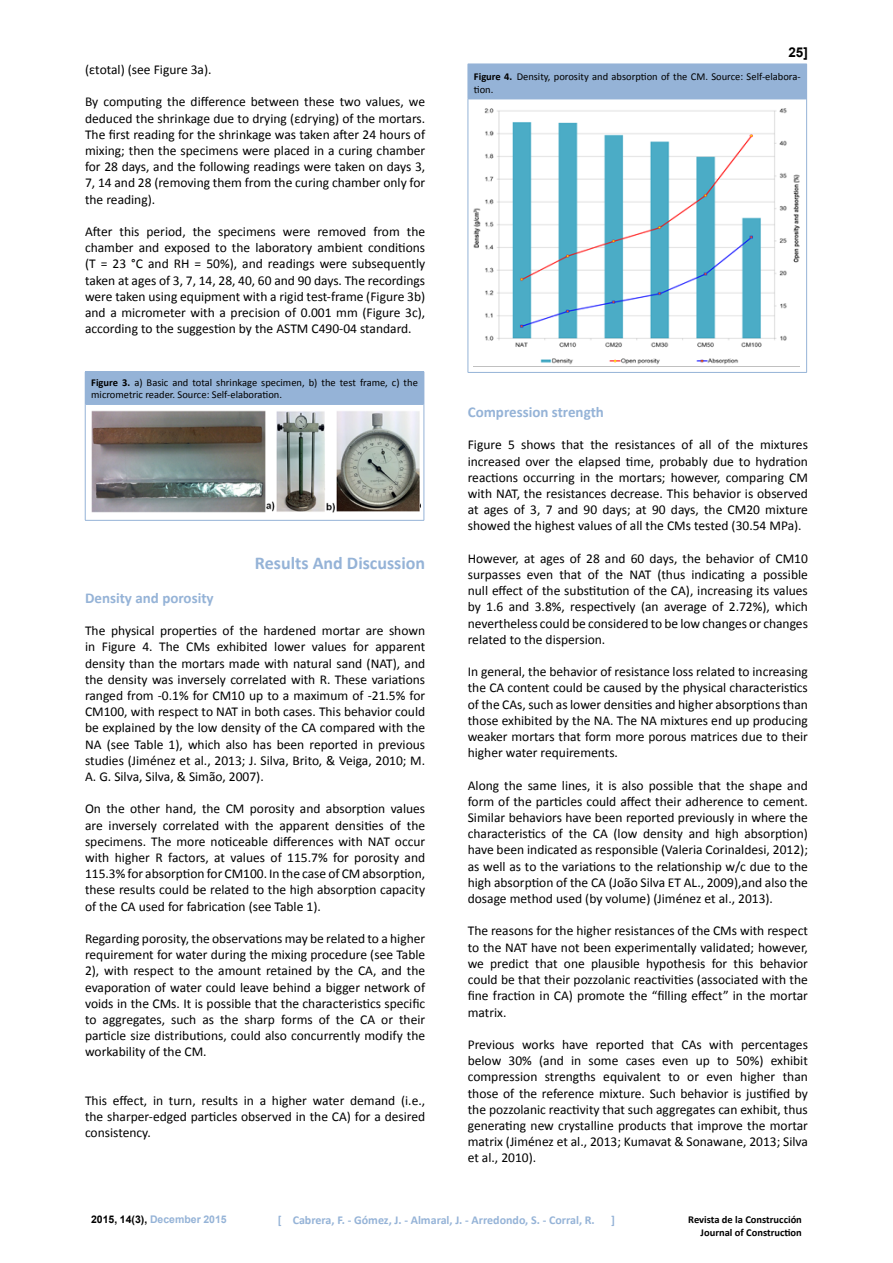
<style>
.page{position:relative;width:893px;height:1263px;background:#fff}
.page>*{position:absolute;margin:0;border:0;box-sizing:border-box;transform-origin:0 0}
.t1{font:700 18px "Calibri";color:#95b3d7}
.t2{font:700 15px "Calibri";color:#95b3d7}
.t3{font:13.5px/16.2px "Calibri";color:#000;text-align:justify}
.t4{font:700 13.5px "Arial";color:#000}
.t5{font:700 12px "Calibri";color:#95b3d7}
.t6{font:10.5px/12.6px "Calibri";color:#000}
.t7{font:700 10.5px/12.6px "Calibri";color:#000;text-align:right}
.t8{font:700 10.5px "Arial";color:#95b3d7}
.s1{font-weight:700}
.s2{color:#000}
</style>
<div class="page">
<div style="left:85px;top:372px;width:339px;height:32px;background:#95b3d7"></div>
<hr style="left:85px;top:371px;width:339px;height:1px;background:#95b3d7">
<hr style="left:424px;top:372px;width:1px;height:32px;background:#95b3d7">
<hr style="left:85px;top:404px;width:1px;height:116px;background:#95b3d7">
<hr style="left:424px;top:404px;width:1px;height:116px;background:#95b3d7">
<hr style="left:85px;top:520px;width:339px;height:1px;background:#95b3d7">
<hr style="left:85px;top:403px;width:339px;height:2px;background:#95b3d7">
<img style="left:92px;top:411px;width:328px;height:101px">
<div style="left:468px;top:64px;width:339px;height:35px;background:#95b3d7"></div>
<hr style="left:468px;top:99px;width:1px;height:273px;background:#95b3d7">
<hr style="left:806px;top:99px;width:1px;height:273px;background:#95b3d7">
<hr style="left:468px;top:372px;width:339px;height:1px;background:#95b3d7">
<img style="left:474px;top:108px;width:325px;height:259px">
<p class="t3" style="left:85px;top:61px;width:128px">(εtotal) (see Figure 3a).</p>
<p class="t3" style="left:85px;top:93px;width:342px">By computing the difference between these two values, we deduced the shrinkage due to drying (εdrying) of the mortars.<br>The first reading for the shrinkage was taken after 24 hours of mixing; then the specimens were placed in a curing chamber for 28 days, and the following readings were taken on days 3, 7, 14 and 28 (removing them from the curing chamber only for the reading).</p>
<p class="t3" style="left:85px;top:223px;width:342px">After this period, the specimens were removed from the chamber and exposed to the laboratory ambient conditions (T = 23 °C and RH = 50%), and readings were subsequently taken at ages of 3, 7, 14, 28, 40, 60 and 90 days. The recordings were taken using equipment with a rigid test-frame (Figure 3b) and a micrometer with a precision of 0.001 mm (Figure 3c), according to the suggestion by the ASTM C490-04 standard.</p>
<p class="t6" style="left:91px;top:375px;width:328px"><span class="s1">Figure 3.</span> a) Basic and total shrinkage specimen, b) the test frame, c) the micrometric reader. Source: Self-elaboration.</p>
<h1 class="t1" style="left:255px;top:550px;width:172px">Results And Discussion</h1>
<p class="t2" style="left:85px;top:587px;width:130px">Density and porosity</p>
<p class="t3" style="left:85px;top:622px;width:342px">The physical properties of the hardened mortar are shown in Figure 4. The CMs exhibited lower values for apparent density than the mortars made with natural sand (NAT), and the density was inversely correlated with R. These variations ranged from -0.1% for CM10 up to a maximum of -21.5% for CM100, with respect to NAT in both cases. This behavior could be explained by the low density of the CA compared with the NA (see Table 1), which also has been reported in previous studies (Jiménez et al., 2013; J. Silva, Brito, &amp; Veiga, 2010; M.<br>A. G. Silva, Silva, &amp; Simão, 2007).</p>
<p class="t3" style="left:85px;top:800px;width:342px">On the other hand, the CM porosity and absorption values are inversely correlated with the apparent densities of the specimens. The more noticeable differences with NAT occur with higher R factors, at values of 115.7% for porosity and 115.3% for absorption for CM100. In the case of CM absorption, these results could be related to the high absorption capacity of the CA used for fabrication (see Table 1).</p>
<p class="t3" style="left:85px;top:930px;width:342px">Regarding porosity, the observations may be related to a higher requirement for water during the mixing procedure (see Table 2), with respect to the amount retained by the CA, and the evaporation of water could leave behind a bigger network of voids in the CMs. It is possible that the characteristics specific to aggregates, such as the sharp forms of the CA or their particle size distributions, could also concurrently modify the workability of the CM.</p>
<p class="t3" style="left:85px;top:1092px;width:342px">This effect, in turn, results in a higher water demand (i.e., the sharper-edged particles observed in the CA) for a desired consistency.</p>
<p class="t4" style="left:788px;top:42px;width:21px">25]</p>
<p class="t6" style="left:474px;top:70px;width:328px"><span class="s1">Figure 4.</span> Density, porosity and absorption of the CM. Source: Self-elabora&shy;tion.</p>
<p class="t2" style="left:468px;top:401px;width:138px">Compression strength</p>
<p class="t3" style="left:468px;top:436px;width:342px">Figure 5 shows that the resistances of all of the mixtures increased over the elapsed time, probably due to hydration reactions occurring in the mortars; however, comparing CM with NAT, the resistances decrease. This behavior is observed at ages of 3, 7 and 90 days; at 90 days, the CM20 mixture showed the highest values of all the CMs tested (30.54 MPa).</p>
<p class="t3" style="left:468px;top:550px;width:342px">However, at ages of 28 and 60 days, the behavior of CM10 surpasses even that of the NAT (thus indicating a possible null effect of the substitution of the CA), increasing its values by 1.6 and 3.8%, respectively (an average of 2.72%), which nevertheless could be considered to be low changes or changes related to the dispersion.</p>
<p class="t3" style="left:468px;top:663px;width:342px">In general, the behavior of resistance loss related to increasing the CA content could be caused by the physical characteristics of the CAs, such as lower densities and higher absorptions than those exhibited by the NA. The NA mixtures end up producing weaker mortars that form more porous matrices due to their higher water requirements.</p>
<p class="t3" style="left:468px;top:777px;width:342px">Along the same lines, it is also possible that the shape and form of the particles could affect their adherence to cement.<br>Similar behaviors have been reported previously in where the characteristics of the CA (low density and high absorption) have been indicated as responsible (Valeria Corinaldesi, 2012); as well as to the variations to the relationship w/c due to the high absorption of the CA (João Silva ET AL., 2009),and also the dosage method used (by volume) (Jiménez et al., 2013).</p>
<p class="t3" style="left:468px;top:922px;width:342px">The reasons for the higher resistances of the CMs with respect to the NAT have not been experimentally validated; however, we predict that one plausible hypothesis for this behavior could be that their pozzolanic reactivities (associated with the fine fraction in CA) promote the “filling effect” in the mortar matrix.</p>
<p class="t3" style="left:468px;top:1036px;width:342px">Previous works have reported that CAs with percentages below 30% (and in some cases even up to 50%) exhibit compression strengths equivalent to or even higher than those of the reference mixture. Such behavior is justified by the pozzolanic reactivity that such aggregates can exhibit, thus generating new crystalline products that improve the mortar matrix (Jiménez et al., 2013; Kumavat &amp; Sonawane, 2013; Silva et al., 2010).</p>
<p class="t8" style="left:91px;top:1212px;width:137px"><span class="s2">2015, 14(3),</span> December 2015</p>
<p class="t5" style="left:278px;top:1212px;width:318px">[ Cabrera, F. - Gómez, J. - Almaral, J. - Arredondo, S. - Corral, R.</p>
<p class="t5" style="left:611px;top:1212px;width:5px">]</p>
<p class="t7" style="left:688px;top:1213px;width:115px">Revista de la Construcción<br>Journal of Construction</p>
</div>
